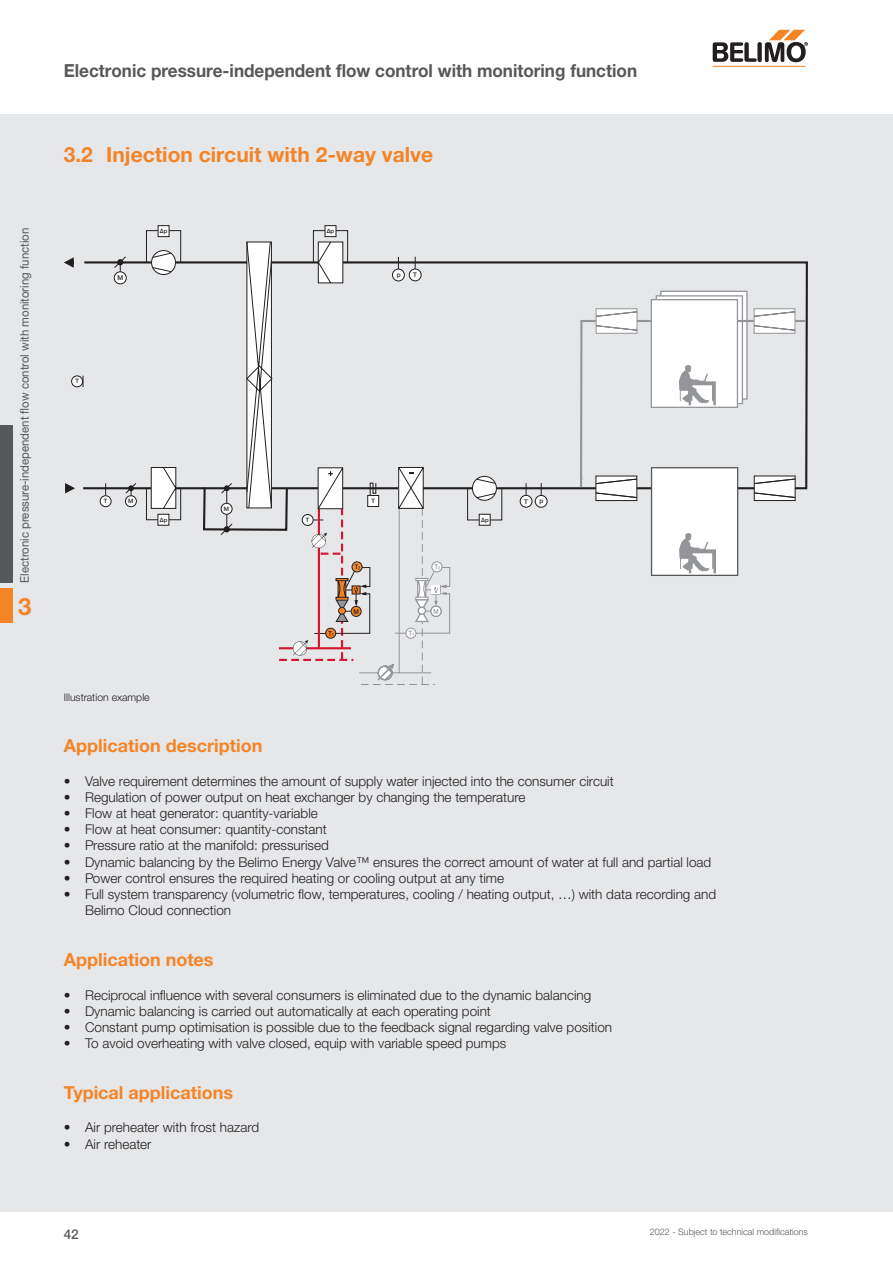
<style>
.page{position:relative;width:893px;height:1263px;background:#fff}
.page>*{position:absolute;margin:0;border:0;box-sizing:border-box;transform-origin:0 0}
.t1{font:700 24px "Helvetica Neue LTW1 G";color:#f58427}
.t2{font:700 21px "Helvetica Neue LTW1 G";color:#f58427}
.t3{font:700 18px "Helvetica Neue LTW1 G";color:#57585a;scale:.95 1}
.t4{font:700 18px "Helvetica Neue LTW1 G";color:#f58427}
.t5{font:300 13.5px/16.2px "Helvetica Neue LTW1 G";color:#231f20}
.t6{font:500 13.5px "Helvetica Neue LTW1 G";color:#57585a}
.t7{font:12px "Helvetica Neue LTW1 G";color:#57585a;scale:.95 1}
.t8{font:300 10.5px "Helvetica Neue LTW1 G";color:#231f20}
.t9{font:300 9px "Helvetica Neue LTW1 G";color:#57585a}
.t10{font:500 6.45px "Helvetica Neue LTW1 G";color:#231f20}
.t11{font:500 5.85px "Helvetica Neue LTW1 G";color:#231f20}
</style>
<div class="page">
<hr style="left:713px;top:66px;width:93px;height:1px;background:#f58427">
<svg style="left:713px;top:30px;width:95px;height:33px"></svg>
<div style="left:0;top:115px;width:893px;height:1097px;background:#e6e7e9"></div>
<div style="left:0;top:589px;width:13px;height:34px;background:#f58427"></div>
<div style="left:0;top:425px;width:13px;height:158px;background:#57585a"></div>
<svg style="left:81px;top:260px;width:727px;height:230px"></svg>
<div style="left:660px;top:291px;width:88px;height:109px;background:#fff;border:1px solid #939598"></div>
<div style="left:656px;top:295px;width:87px;height:109px;background:#fff;border:1px solid #939598"></div>
<div style="left:651px;top:467px;width:87px;height:109px;background:#fff;border:1px solid #57585a"></div>
<svg style="left:679px;top:533px;width:37px;height:40px"></svg>
<div style="left:595px;top:476px;width:42px;height:25px;background:#fff;border:1px solid #231f20"></div>
<div style="left:754px;top:476px;width:41px;height:25px;background:#fff;border:1px solid #231f20"></div>
<div style="left:151px;top:250px;width:25px;height:25px;border:1px solid #231f20;border-radius:50%"></div>
<svg style="left:152px;top:252px;width:22px;height:21px"></svg>
<svg style="left:150px;top:467px;width:27px;height:42px"></svg>
<svg style="left:526px;top:483px;width:1px;height:12px"></svg>
<div style="left:520px;top:495px;width:12px;height:12px;background:#fff;border-radius:50%"></div>
<div style="left:520px;top:495px;width:12px;height:12px;border:1px solid #231f20;border-radius:50%"></div>
<svg style="left:541px;top:483px;width:1px;height:12px"></svg>
<div style="left:535px;top:495px;width:12px;height:12px;background:#fff;border-radius:50%"></div>
<div style="left:535px;top:495px;width:12px;height:12px;border:1px solid #231f20;border-radius:50%"></div>
<svg style="left:105px;top:483px;width:1px;height:13px"></svg>
<div style="left:100px;top:496px;width:11px;height:11px;background:#fff;border-radius:50%"></div>
<div style="left:100px;top:496px;width:11px;height:11px;border:1px solid #231f20;border-radius:50%"></div>
<div style="left:146px;top:488px;width:35px;height:32px;border:1px solid #231f20"></div>
<div style="left:158px;top:514px;width:11px;height:11px;background:#fff;border:1px solid #231f20"></div>
<div style="left:146px;top:230px;width:35px;height:32px;border:1px solid #231f20"></div>
<div style="left:158px;top:226px;width:11px;height:11px;background:#fff"></div>
<div style="left:158px;top:225px;width:11px;height:12px;border:1px solid #231f20"></div>
<div style="left:313px;top:230px;width:35px;height:32px;border:1px solid #231f20"></div>
<div style="left:325px;top:226px;width:11px;height:11px;background:#fff"></div>
<div style="left:325px;top:225px;width:11px;height:12px;border:1px solid #231f20"></div>
<div style="left:125px;top:496px;width:11px;height:11px;background:#fff;border-radius:50%"></div>
<div style="left:125px;top:495px;width:12px;height:12px;border:1px solid #231f20;border-radius:50%"></div>
<svg style="left:125px;top:482px;width:12px;height:15px"></svg>
<div style="left:114px;top:272px;width:12px;height:12px;background:#fff;border-radius:50%"></div>
<div style="left:114px;top:272px;width:12px;height:12px;border:1px solid #231f20;border-radius:50%"></div>
<svg style="left:113px;top:256px;width:14px;height:16px"></svg>
<div style="left:472px;top:476px;width:24px;height:24px;background:#6e6c6d;border-radius:50%"></div>
<div style="left:472px;top:476px;width:25px;height:25px;border:1px solid #231f20;border-radius:50%"></div>
<svg style="left:474px;top:478px;width:22px;height:21px"></svg>
<div style="left:467px;top:488px;width:35px;height:32px;border:1px solid #231f20"></div>
<div style="left:479px;top:514px;width:11px;height:11px;background:#fff;border:1px solid #231f20"></div>
<svg style="left:202px;top:241px;width:248px;height:444px"></svg>
<div style="left:651px;top:299px;width:87px;height:109px;background:#fff;border:1px solid #939598"></div>
<div style="left:596px;top:308px;width:41px;height:26px;background:#fff;border:1px solid #939598"></div>
<div style="left:754px;top:308px;width:41px;height:26px;background:#fff;border:1px solid #939598"></div>
<svg style="left:579px;top:311px;width:229px;height:187px"></svg>
<div style="left:72px;top:376px;width:11px;height:11px;background:#fff;border-radius:50%"></div>
<div style="left:71px;top:376px;width:12px;height:11px;border:1px solid #231f20;border-radius:50%"></div>
<svg style="left:65px;top:483px;width:10px;height:10px"></svg>
<svg style="left:64px;top:257px;width:10px;height:11px"></svg>
<p class="t7" style="left:17px;top:583px;width:375px;rotate:-90deg">Electronic pressure-independent flow control with monitoring function</p>
<h1 class="t1" style="left:18px;top:591px;width:15px">3</h1>
<h3 class="t3" style="left:64px;top:59px;width:605px">Electronic pressure-independent flow control with monitoring function</h3>
<h2 class="t2" style="left:64px;top:141px;width:371px">3.2 Injection circuit with 2-way valve</h2>
<p class="t10" style="left:117px;top:274px;width:7px">M</p>
<p class="t11" style="left:160px;top:227px;width:9px">∆p</p>
<p class="t11" style="left:327px;top:227px;width:9px">∆p</p>
<p class="t11" style="left:75px;top:378px;width:5px">T</p>
<p class="t10" style="left:397px;top:271px;width:5px">p</p>
<p class="t10" style="left:413px;top:271px;width:5px">T</p>
<p class="t11" style="left:104px;top:498px;width:5px">T</p>
<p class="t10" style="left:524px;top:497px;width:5px">T</p>
<p class="t10" style="left:540px;top:497px;width:5px">p</p>
<p class="t11" style="left:160px;top:516px;width:9px">∆p</p>
<p class="t11" style="left:128px;top:498px;width:7px">M</p>
<p class="t11" style="left:371px;top:498px;width:5px">T</p>
<p class="t11" style="left:224px;top:505px;width:7px">M</p>
<p class="t11" style="left:481px;top:516px;width:9px">∆p</p>
<p class="t11" style="left:306px;top:517px;width:5px">T</p>
<p class="t8" style="left:64px;top:691px;width:87px">Illustration example</p>
<h3 class="t4" style="left:64px;top:735px;width:200px">Application description</h3>
<p class="t5" style="left:64px;top:773px;width:551px">• Valve requirement determines the amount of supply water injected into the consumer circuit</p>
<p class="t5" style="left:64px;top:789px;width:463px">• Regulation of power output on heat exchanger by changing the temperature</p>
<p class="t5" style="left:64px;top:805px;width:256px">• Flow at heat generator: quantity-variable</p>
<p class="t5" style="left:64px;top:821px;width:265px">• Flow at heat consumer: quantity-constant</p>
<p class="t5" style="left:64px;top:837px;width:266px">• Pressure ratio at the manifold: pressurised</p>
<p class="t5" style="left:64px;top:854px;width:649px">• Dynamic balancing by the Belimo Energy Valve™ ensures the correct amount of water at full and partial load</p>
<p class="t5" style="left:64px;top:870px;width:442px">• Power control ensures the required heating or cooling output at any time</p>
<p class="t5" style="left:85px;top:886px;width:633px;text-indent:-21px">• Full system transparency (volumetric flow, temperatures, cooling / heating output, …) with data recording and<br>Belimo Cloud connection</p>
<h3 class="t4" style="left:64px;top:949px;width:151px">Application notes</h3>
<p class="t5" style="left:64px;top:986px;width:529px">• Reciprocal influence with several consumers is eliminated due to the dynamic balancing</p>
<p class="t5" style="left:64px;top:1003px;width:429px">• Dynamic balancing is carried out automatically at each operating point</p>
<p class="t5" style="left:64px;top:1019px;width:550px">• Constant pump optimisation is possible due to the feedback signal regarding valve position</p>
<p class="t5" style="left:64px;top:1035px;width:444px">• To avoid overheating with valve closed, equip with variable speed pumps</p>
<h3 class="t4" style="left:64px;top:1082px;width:171px">Typical applications</h3>
<p class="t5" style="left:64px;top:1119px;width:197px">• Air preheater with frost hazard</p>
<p class="t5" style="left:64px;top:1136px;width:89px">• Air reheater</p>
<p class="t6" style="left:64px;top:1226px;width:17px">42</p>
<p class="t9" style="left:650px;top:1227px;width:160px">2022 - Subject to technical modifications</p>
</div>
